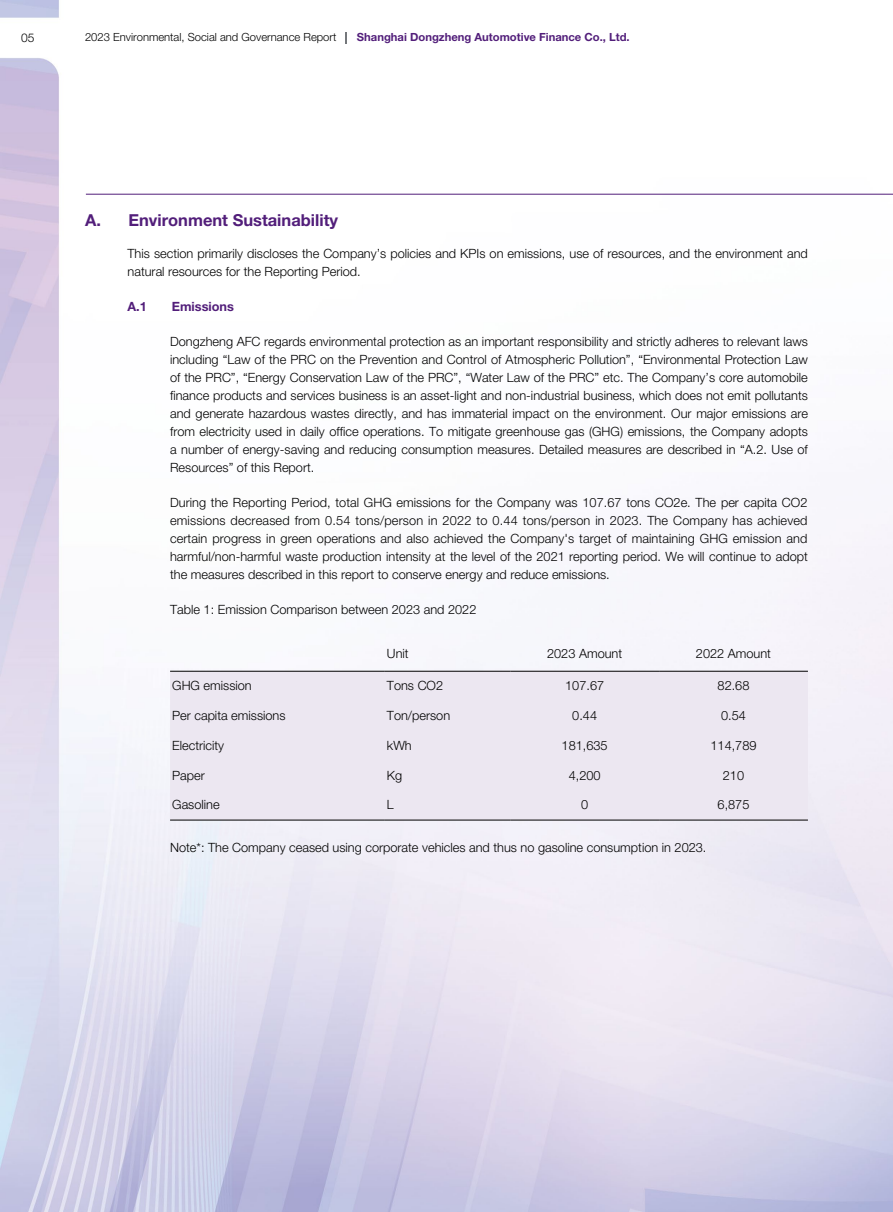
<style>
.page{position:relative;width:893px;height:1212px;background:#fff}
.page>*{position:absolute;margin:0;border:0;box-sizing:border-box;transform-origin:0 0}
.t1{font:700 16.5px "Helvetica Neue LT Std";color:#521e7a}
.t2{font:300 12.75px/18px "Helvetica Neue LT Std";color:#000;text-align:justify}
.t3{font:700 12.75px "Helvetica Neue LT Std";color:#521e7a}
.t4{font:300 12px "Helvetica Neue LT Std";color:#000}
.t5{font:300 11.25px "Helvetica Neue LT Std";color:#000}
.t6{font:700 11.25px "Helvetica Neue LT Std";color:#521e7a}
</style>
<div class="page">
<img style="left:0;top:0;width:893px;height:1212px">
<hr style="left:86px;top:194px;width:807px;height:1px;background:#521e7a">
<div style="left:170px;top:672px;width:638px;height:148px;background:#ece7f1"></div>
<hr style="left:170px;top:671px;width:215px;height:1px;background:#000">
<hr style="left:385px;top:671px;width:125px;height:1px;background:#000">
<hr style="left:510px;top:671px;width:149px;height:1px;background:#000">
<hr style="left:659px;top:671px;width:149px;height:1px;background:#000">
<hr style="left:170px;top:820px;width:215px;height:1px;background:#000">
<hr style="left:385px;top:820px;width:125px;height:1px;background:#000">
<hr style="left:510px;top:820px;width:149px;height:1px;background:#000">
<hr style="left:659px;top:820px;width:149px;height:1px;background:#000">
<p class="t4" style="left:21px;top:30px;width:15px">05</p>
<p class="t5" style="left:85px;top:30px;width:253px">2023 Environmental, Social and Governance Report</p>
<p class="t6" style="left:357px;top:30px;width:274px">Shanghai Dongzheng Automotive Finance Co., Ltd.</p>
<p class="t1" style="left:85px;top:210px;width:254px">A. Environment Sustainability</p>
<p class="t2" style="left:128px;top:244px;width:682px">This section primarily discloses the Company’s policies and KPIs on emissions, use of resources, and the environment and natural resources for the Reporting Period.</p>
<p class="t3" style="left:128px;top:298px;width:21px">A.1</p>
<p class="t3" style="left:172px;top:298px;width:64px">Emissions</p>
<p class="t2" style="left:170px;top:332px;width:640px">Dongzheng AFC regards environmental protection as an important responsibility and strictly adheres to relevant laws including “Law of the PRC on the Prevention and Control of Atmospheric Pollution”, “Environmental Protection Law of the PRC”, “Energy Conservation Law of the PRC”, “Water Law of the PRC” etc. The Company’s core automobile finance products and services business is an asset-light and non-industrial business, which does not emit pollutants and generate hazardous wastes directly, and has immaterial impact on the environment. Our major emissions are from electricity used in daily office operations. To mitigate greenhouse gas (GHG) emissions, the Company adopts a number of energy-saving and reducing consumption measures. Detailed measures are described in “A.2. Use of Resources” of this Report.</p>
<p class="t2" style="left:170px;top:493px;width:639px">During the Reporting Period, total GHG emissions for the Company was 107.67 tons CO2e. The per capita CO2 emissions decreased from 0.54 tons/person in 2022 to 0.44 tons/person in 2023. The Company has achieved certain progress in green operations and also achieved the Company's target of maintaining GHG emission and harmful/non-harmful waste production intensity at the level of the 2021 reporting period. We will continue to adopt the measures described in this report to conserve energy and reduce emissions.</p>
<p class="t2" style="left:170px;top:600px;width:308px">Table 1: Emission Comparison between 2023 and 2022</p>
<p class="t2" style="left:387px;top:645px;width:23px">Unit</p>
<p class="t2" style="left:547px;top:645px;width:77px">2023 Amount</p>
<p class="t2" style="left:696px;top:645px;width:77px">2022 Amount</p>
<p class="t2" style="left:172px;top:676px;width:81px">GHG emission</p>
<p class="t2" style="left:387px;top:676px;width:58px">Tons CO2</p>
<p class="t2" style="left:565px;top:676px;width:40px">107.67</p>
<p class="t2" style="left:718px;top:676px;width:33px">82.68</p>
<p class="t2" style="left:172px;top:706px;width:115px">Per capita emissions</p>
<p class="t2" style="left:387px;top:706px;width:65px">Ton/person</p>
<p class="t2" style="left:572px;top:706px;width:26px">0.44</p>
<p class="t2" style="left:721px;top:706px;width:26px">0.54</p>
<p class="t2" style="left:172px;top:736px;width:53px">Electricity</p>
<p class="t2" style="left:387px;top:736px;width:26px">kWh</p>
<p class="t2" style="left:562px;top:736px;width:48px">181,635</p>
<p class="t2" style="left:710px;top:736px;width:48px">114,789</p>
<p class="t2" style="left:172px;top:766px;width:34px">Paper</p>
<p class="t2" style="left:387px;top:766px;width:17px">Kg</p>
<p class="t2" style="left:569px;top:766px;width:33px">4,200</p>
<p class="t2" style="left:723px;top:766px;width:23px">210</p>
<p class="t2" style="left:172px;top:795px;width:49px">Gasoline</p>
<p class="t2" style="left:387px;top:795px;width:8px">L</p>
<p class="t2" style="left:581px;top:795px;width:9px">0</p>
<p class="t2" style="left:718px;top:795px;width:33px">6,875</p>
<p class="t2" style="left:170px;top:838px;width:538px">Note*: The Company ceased using corporate vehicles and thus no gasoline consumption in 2023.</p>
</div>
